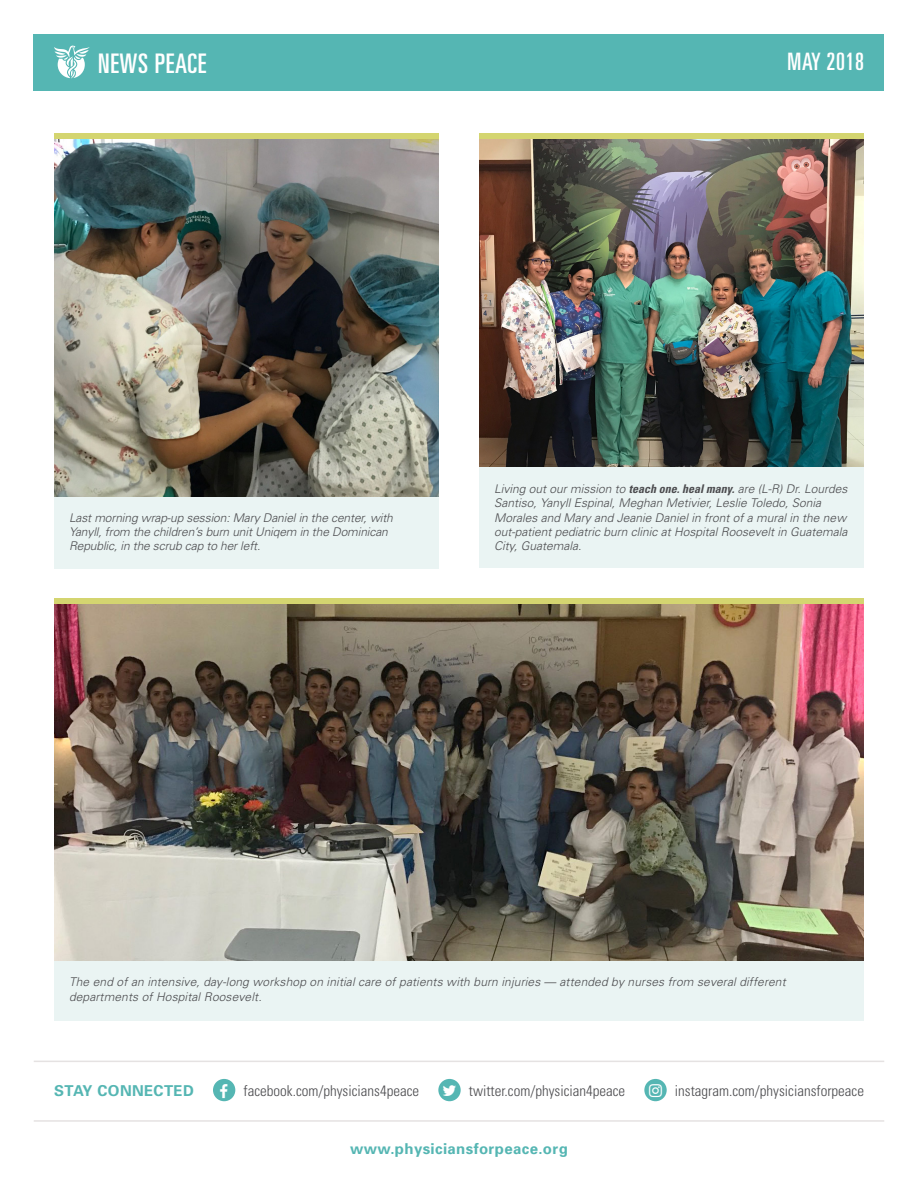
<style>
.page{position:relative;width:918px;height:1188px;background:#fff}
.page>*{position:absolute;margin:0;border:0;box-sizing:border-box;transform-origin:0 0}
.t1{font:ultra-condensed 27px "Univers";letter-spacing:.025em;color:#fff}
.t2{font:ultra-condensed 24px "Univers";letter-spacing:.025em;color:#fff}
.t3{font:300 condensed 15px "Univers";color:#4c4c4f}
.t4{font:700 15px "Univers";letter-spacing:.025em;color:#55b6b3}
.t5{font:italic 300 12px/14.4px "Univers";color:#4c4c4f}
.s1{font-weight:700;font-stretch:condensed}
</style>
<div class="page">
<div style="left:34px;top:34px;width:850px;height:56px;background:#55b6b3"></div>
<hr style="left:34px;top:1120px;width:850px;height:2px;background:#e5e2e2">
<svg style="left:54px;top:46px;width:36px;height:33px"></svg>
<img style="left:479px;top:139px;width:385px;height:329px">
<img style="left:54px;top:139px;width:385px;height:358px">
<div style="left:54px;top:134px;width:385px;height:5px;background:#d4d570"></div>
<div style="left:479px;top:134px;width:385px;height:5px;background:#d4d570"></div>
<div style="left:438px;top:1079px;width:23px;height:22px;background:#55b6b3;border-radius:50%"></div>
<div style="left:644px;top:1079px;width:23px;height:22px;background:#55b6b3;border-radius:50%"></div>
<div style="left:213px;top:1079px;width:22px;height:22px;background:#55b6b3;border-radius:50%"></div>
<hr style="left:34px;top:1061px;width:850px;height:1px;background:#e5e2e2">
<div style="left:479px;top:468px;width:385px;height:100px;background:#eaf4f3"></div>
<div style="left:54px;top:497px;width:385px;height:71px;background:#eaf4f3"></div>
<img style="left:54px;top:604px;width:810px;height:358px">
<div style="left:54px;top:598px;width:810px;height:6px;background:#d4d570"></div>
<div style="left:54px;top:962px;width:810px;height:59px;background:#eaf4f3"></div>
<p class="t1" style="left:98px;top:48px;width:109px">NEWS PEACE</p>
<p class="t2" style="left:788px;top:48px;width:78px">MAY 2018</p>
<p class="t5" style="left:69px;top:510px;width:325px">Last morning wrap-up session: Mary Daniel in the center, with<br>Yanyll, from the children’s burn unit Uniqem in the Dominican<br>Republic, in the scrub cap to her left.</p>
<p class="t5" style="left:494px;top:481px;width:355px">Living out our mission to <span class="s1">teach one. heal many.</span> are (L-R) Dr. Lourdes Santiso, Yanyll Espinal, Meghan Metivier, Leslie Toledo, Sonia Morales and Mary and Jeanie Daniel in front of a mural in the new out-patient pediatric burn clinic at Hospital Roosevelt in Guatemala City, Guatemala.</p>
<p class="t5" style="left:69px;top:975px;width:718px">The end of an intensive, day-long workshop on initial care of patients with burn injuries — attended by nurses from several different departments of Hospital Roosevelt.</p>
<p class="t4" style="left:54px;top:1081px;width:141px">STAY CONNECTED</p>
<p class="t3" style="left:244px;top:1081px;width:177px">facebook.com/physicians4peace</p>
<p class="t3" style="left:469px;top:1081px;width:158px">twitter.com/physician4peace</p>
<p class="t3" style="left:675px;top:1081px;width:191px">instagram.com/physiciansforpeace</p>
<p class="t4" style="left:350px;top:1139px;width:219px">www.physiciansforpeace.org</p>
</div>
